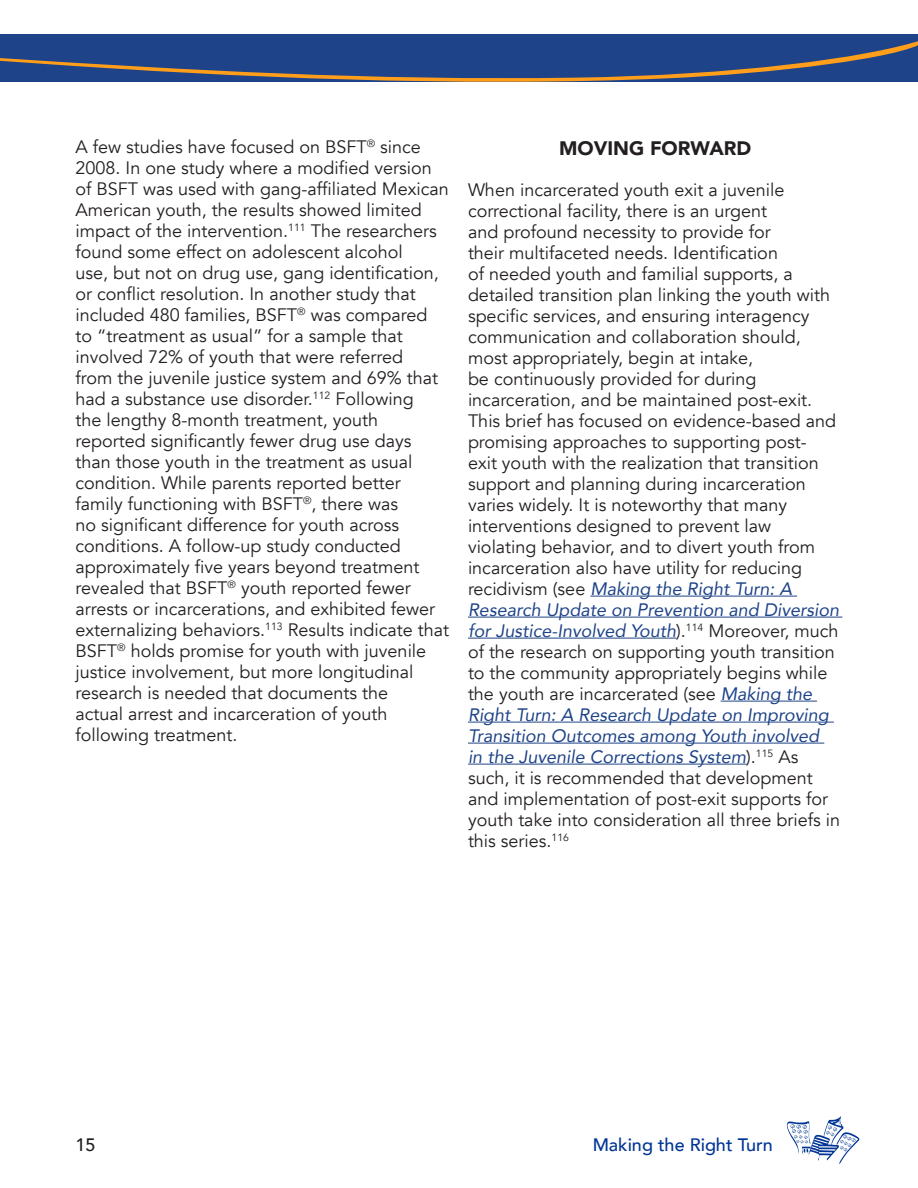
<style>
.page{position:relative;width:918px;height:1188px;background:#fff}
.page>*{position:absolute;margin:0;border:0;box-sizing:border-box;transform-origin:0 0}
.H2_next_column{font:900 19.5px "Avenir";color:#231f20}
.Text{font:18px/21px "Avenir";color:#231f20}
.t1{font:500 18px "Avenir";color:#003595}
.t2{font:500 18px "Avenir";color:#231f20}
.s1{font-style:italic;color:#1e4388}
</style>
<div class="page">
<svg style="left:0;top:35px;width:918px;height:47px;background:#304a7f"></svg>
<svg style="left:787px;top:1116px;width:72px;height:48px"></svg>
<hr style="left:590px;top:596px;width:207px;height:1px;background:#1e4388">
<hr style="left:468px;top:617px;width:374px;height:1px;background:#1e4388">
<hr style="left:468px;top:638px;width:208px;height:1px;background:#1e4388">
<hr style="left:721px;top:701px;width:96px;height:1px;background:#1e4388">
<hr style="left:468px;top:722px;width:366px;height:1px;background:#1e4388">
<hr style="left:468px;top:743px;width:356px;height:1px;background:#1e4388">
<hr style="left:468px;top:764px;width:278px;height:1px;background:#1e4388">
<p class="Text" style="left:76px;top:137px;width:375px">A few studies have focused on BSFT<sup>®</sup> since 2008. In one study where a modified version of BSFT was used with gang-affiliated Mexican American youth, the results showed limited impact of the intervention.<sup>111</sup> The researchers found some effect on adolescent alcohol<br>use, but not on drug use, gang identification, or conflict resolution. In another study that included 480 families, BSFT<sup>®</sup> was compared<br>to “treatment as usual” for a sample that involved 72% of youth that were referred<br>from the juvenile justice system and 69% that had a substance use disorder.<sup>112</sup> Following<br>the lengthy 8-month treatment, youth reported significantly fewer drug use days than those youth in the treatment as usual condition. While parents reported better family functioning with BSFT<sup>®</sup>, there was<br>no significant difference for youth across conditions. A follow-up study conducted approximately five years beyond treatment revealed that BSFT<sup>®</sup> youth reported fewer arrests or incarcerations, and exhibited fewer externalizing behaviors.<sup>113</sup> Results indicate that BSFT<sup>®</sup> holds promise for youth with juvenile justice involvement, but more longitudinal research is needed that documents the<br>actual arrest and incarceration of youth following treatment.</p>
<h2 class="H2_next_column" style="left:559px;top:131px;width:194px">MOVING FORWARD</h2>
<p class="Text" style="left:468px;top:179px;width:374px">When incarcerated youth exit a juvenile correctional facility, there is an urgent<br>and profound necessity to provide for<br>their multifaceted needs. Identification<br>of needed youth and familial supports, a detailed transition plan linking the youth with specific services, and ensuring interagency communication and collaboration should, most appropriately, begin at intake,<br>be continuously provided for during incarceration, and be maintained post-exit.<br>This brief has focused on evidence-based and promising approaches to supporting post&shy;exit youth with the realization that transition support and planning during incarceration varies widely. It is noteworthy that many interventions designed to prevent law violating behavior, and to divert youth from incarceration also have utility for reducing recidivism (see <span class="s1">Making the Right Turn: A Research Update on Prevention and Diversion for Justice-Involved Youth</span>).<sup>114</sup> Moreover, much of the research on supporting youth transition to the community appropriately begins while the youth are incarcerated (see <span class="s1">Making the Right Turn: A Research Update on Improving Transition Outcomes among Youth involved<br>in the Juvenile Corrections System</span>).<sup>115</sup> As such, it is recommended that development and implementation of post-exit supports for youth take into consideration all three briefs in this series.<sup>116</sup></p>
<p class="t2" style="left:76px;top:1129px;width:22px">15</p>
<p class="t1" style="left:593px;top:1129px;width:182px">Making the Right Turn</p>
</div>
